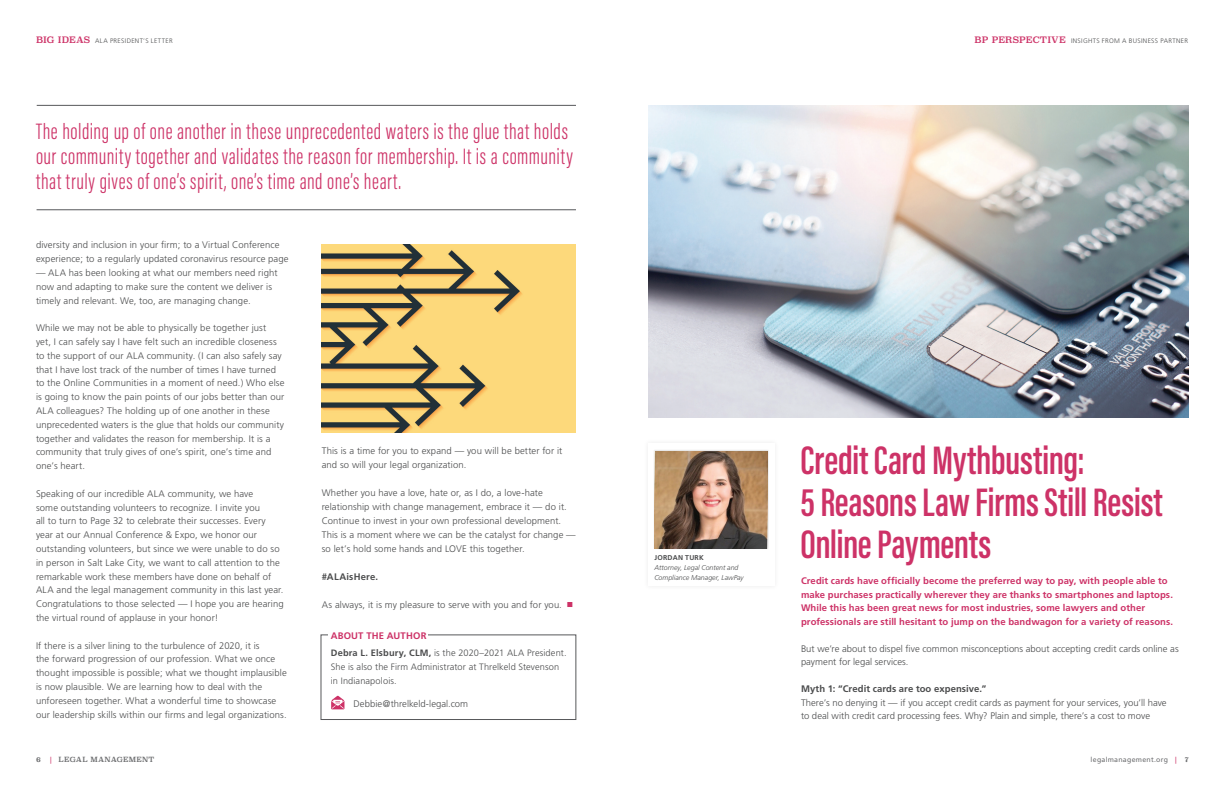
<style>
.page{position:relative;width:1224px;height:792px;background:#fff}
.page>*{position:absolute;margin:0;border:0;box-sizing:border-box;transform-origin:0 0}
.t1{font:600 41px/42px "Acumin Pro Extra Cond";letter-spacing:-.01em;color:#cd3267}
.t2{font:300 23px/25px "Acumin Pro Extra Cond";letter-spacing:.02em;color:#cd3267}
.t3{font:300 9.5px/13.8px "Frutiger";letter-spacing:.01em;color:#4b4c4d}
.t4{font:700 9.5px/13.5px "Frutiger";letter-spacing:.01em;color:#cd3267}
.t5{font:700 9.5px "Frutiger";letter-spacing:.01em;color:#4b4c4d}
.t6{font:300 9.2px/14px "Frutiger";letter-spacing:.01em;color:#4b4c4d}
.t7{font:italic 300 7px/10px "Frutiger";color:#4b4c4d}
.t8{font:7px "Frutiger";letter-spacing:.035em;color:#6d6e70}
.t9{font:7px "Superclarendon";letter-spacing:.035em;color:#6d6e70}
.t10{font:700 7px "Frutiger";letter-spacing:.035em;color:#4b4c4d}
.t11{font:700 7px "Superclarendon";color:#6d6e70}
.t12{font:300 6.6px "Frutiger";letter-spacing:.05em;color:#4b4c4d}
.s1{font-family:"Superclarendon Rg";font-weight:400;font-size:8.9px;color:#cd3267}
.s2{font-weight:700}
.s3{font-family:"Frutiger";color:#cd3267}
.s4{color:#cd3267}
.s5{font-family:"Superclarendon";font-weight:700}
</style>
<div class="page">
<hr style="left:37px;top:210px;width:539px;height:1px;background:#57585a">
<hr style="left:37px;top:105px;width:539px;height:1px;background:#57585a">
<div style="left:321px;top:635px;width:255px;height:85px;border:1px solid #57585a"></div>
<div style="left:329px;top:635px;width:99px;height:11px;background:#fff"></div>
<svg style="left:331px;top:696px;width:13px;height:13px"></svg>
<img style="left:322px;top:244px;width:254px;height:189px">
<img style="left:648px;top:106px;width:541px;height:312px">
<div style="left:653px;top:450px;width:116px;height:100px;background:#231f20;opacity:.16"></div>
<img style="left:655px;top:451px;width:113px;height:98px">
<p class="t12" style="left:36px;top:37px;width:138px"><span class="s1">BIG IDEAS</span> ALA PRESIDENT’S LETTER</p>
<h2 class="t2" style="left:36px;top:119px;width:538px">The holding up of one another in these unprecedented waters is the glue that holds our community together and validates the reason for membership. It is a community that truly gives of one’s spirit, one’s time and one’s heart.</h2>
<p class="t3" style="left:36px;top:238px;width:254px">diversity and inclusion in your firm; to a Virtual Conference experience; to a regularly updated coronavirus resource page</p>
<p class="t3" style="left:36px;top:266px;width:243px">— ALA has been looking at what our members need right now and adapting to make sure the content we deliver is timely and relevant. We, too, are managing change.</p>
<p class="t3" style="left:36px;top:321px;width:250px">While we may not be able to physically be together just<br>yet, I can safely say I have felt such an incredible closeness to the support of our ALA community. (I can also safely say that I have lost track of the number of times I have turned to the Online Communities in a moment of need.) Who else is going to know the pain points of our jobs better than our ALA colleagues? The holding up of one another in these unprecedented waters is the glue that holds our community together and validates the reason for membership. It is a community that truly gives of one’s spirit, one’s time and one’s heart.</p>
<p class="t3" style="left:36px;top:487px;width:249px">Speaking of our incredible ALA community, we have<br>some outstanding volunteers to recognize. I invite you<br>all to turn to Page 32 to celebrate their successes. Every year at our Annual Conference &amp; Expo, we honor our outstanding volunteers, but since we were unable to do so in person in Salt Lake City, we want to call attention to the remarkable work these members have done on behalf of ALA and the legal management community in this last year.<br>Congratulations to those selected — I hope you are hearing the virtual round of applause in your honor!</p>
<p class="t3" style="left:36px;top:639px;width:252px">If there is a silver lining to the turbulence of 2020, it is<br>the forward progression of our profession. What we once thought impossible is possible; what we thought implausible is now plausible. We are learning how to deal with the unforeseen together. What a wonderful time to showcase our leadership skills within our firms and legal organizations.</p>
<p class="t3" style="left:322px;top:444px;width:242px">This is a time for you to expand — you will be better for it and so will your legal organization.</p>
<p class="t3" style="left:322px;top:486px;width:256px">Whether you have a love, hate or, as I do, a love-hate relationship with change management, embrace it — do it.<br>Continue to invest in your own professional development.<br>This is a moment where we can be the catalyst for change — so let’s hold some hands and LOVE this together.</p>
<p class="t5" style="left:322px;top:571px;width:58px">#ALAisHere.</p>
<p class="t3" style="left:322px;top:598px;width:242px">As always, it is my pleasure to serve with you and for you.</p>
<p class="t4" style="left:331px;top:629px;width:97px">ABOUT THE AUTHOR</p>
<p class="t6" style="left:331px;top:646px;width:237px"><span class="s2">Debra L. Elsbury, CLM,</span> is the 2020–2021 ALA President.<br>She is also the Firm Administrator at Threlkeld Stevenson in Indianapolois.</p>
<p class="t3" style="left:354px;top:697px;width:116px">Debbie@threlkeld-legal.com</p>
<p class="t12" style="left:975px;top:37px;width:215px"><span class="s1">BP PERSPECTIVE</span> INSIGHTS FROM A BUSINESS PARTNER</p>
<p class="t10" style="left:654px;top:553px;width:51px">JORDAN TURK</p>
<p class="t7" style="left:654px;top:562px;width:91px">Attorney, Legal Content and<br>Compliance Manager, LawPay</p>
<h1 class="t1" style="left:801px;top:439px;width:364px">Credit Card Mythbusting:<br>5 Reasons Law Firms Still Resist<br>Online Payments</h1>
<p class="t4" style="left:801px;top:574px;width:374px">Credit cards have officially become the preferred way to pay, with people able to make purchases practically wherever they are thanks to smartphones and laptops.<br>While this has been great news for most industries, some lawyers and other professionals are still hesitant to jump on the bandwagon for a variety of reasons.</p>
<p class="t3" style="left:801px;top:642px;width:379px;line-height:13.5px">But we’re about to dispel five common misconceptions about accepting credit cards online as payment for legal services.</p>
<p class="t5" style="left:801px;top:683px;width:187px">Myth 1: “Credit cards are too expensive.”</p>
<p class="t3" style="left:801px;top:696px;width:367px;line-height:13.5px">There’s no denying it — if you accept credit cards as payment for your services, you’ll have to deal with credit card processing fees. Why? Plain and simple, there’s a cost to move</p>
<p class="t11" style="left:36px;top:754px;width:6px">6</p>
<p class="t9" style="left:50px;top:754px;width:106px"><span class="s3">|</span> LEGAL MANAGEMENT</p>
<p class="t8" style="left:1091px;top:755px;width:100px">legalmanagement.org <span class="s4">|</span> <span class="s5">7</span></p>
</div>
